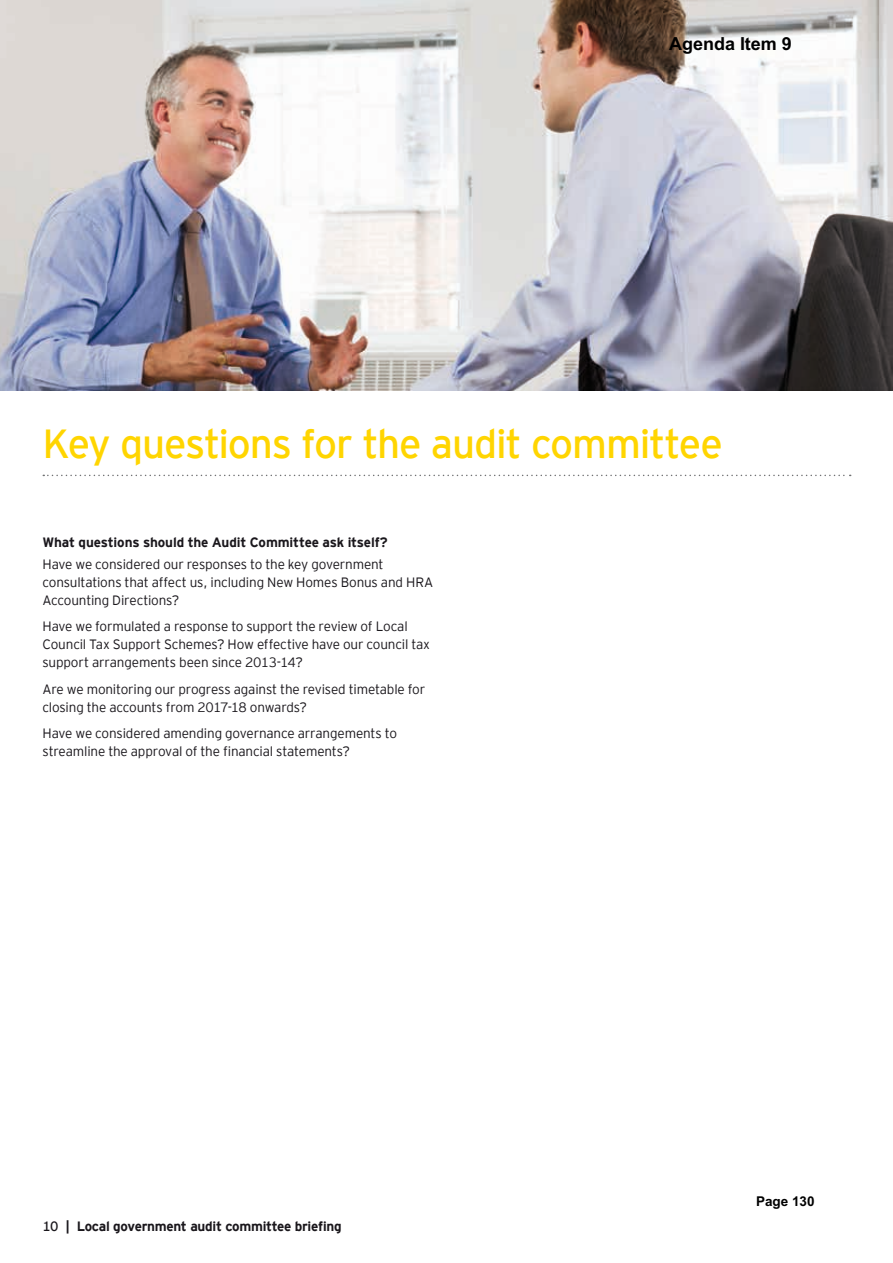
<style>
.page{position:relative;width:893px;height:1263px;background:#fff}
.page>*{position:absolute;margin:0;border:0;box-sizing:border-box;transform-origin:0 0}
.t1{font:40.5px "EY Interstate";letter-spacing:-.03em;color:#ffd500}
.t2{font:700 18px "Arial";color:#000}
.t3{font:300 13.5px/18px "EY Interstate";letter-spacing:-.015em;color:#1a171c}
.t4{font:700 13.5px "EY Interstate";letter-spacing:-.02em;color:#1a171c}
.t5{font:700 13.5px "Arial";color:#000}
.s1{font-weight:400}
</style>
<div class="page">
<img style="left:0;top:0;width:893px;height:390px">
<svg style="left:43px;top:475px;width:808px;height:1px"></svg>
<h2 class="t2" style="left:669px;top:34px;width:124px">Agenda Item 9</h2>
<h1 class="t1" style="left:43px;top:414px;width:682px">Key questions for the audit committee</h1>
<p class="t4" style="left:43px;top:532px;width:347px">What questions should the Audit Committee ask itself?</p>
<p class="t3" style="left:43px;top:554px;width:392px">Have we considered our responses to the key government consultations that affect us, including New Homes Bonus and HRA<br>Accounting Directions?</p>
<p class="t3" style="left:43px;top:617px;width:389px">Have we formulated a response to support the review of Local<br>Council Tax Support Schemes? How effective have our council tax support arrangements been since 2013-14?</p>
<p class="t3" style="left:43px;top:679px;width:384px">Are we monitoring our progress against the revised timetable for closing the accounts from 2017-18 onwards?</p>
<p class="t3" style="left:43px;top:724px;width:356px">Have we considered amending governance arrangements to streamline the approval of the financial statements?</p>
<p class="t4" style="left:43px;top:1217px;width:301px"><span class="s1">10</span> | Local government audit committee briefing</p>
<p class="t5" style="left:756px;top:1194px;width:60px">Page 130</p>
</div>
